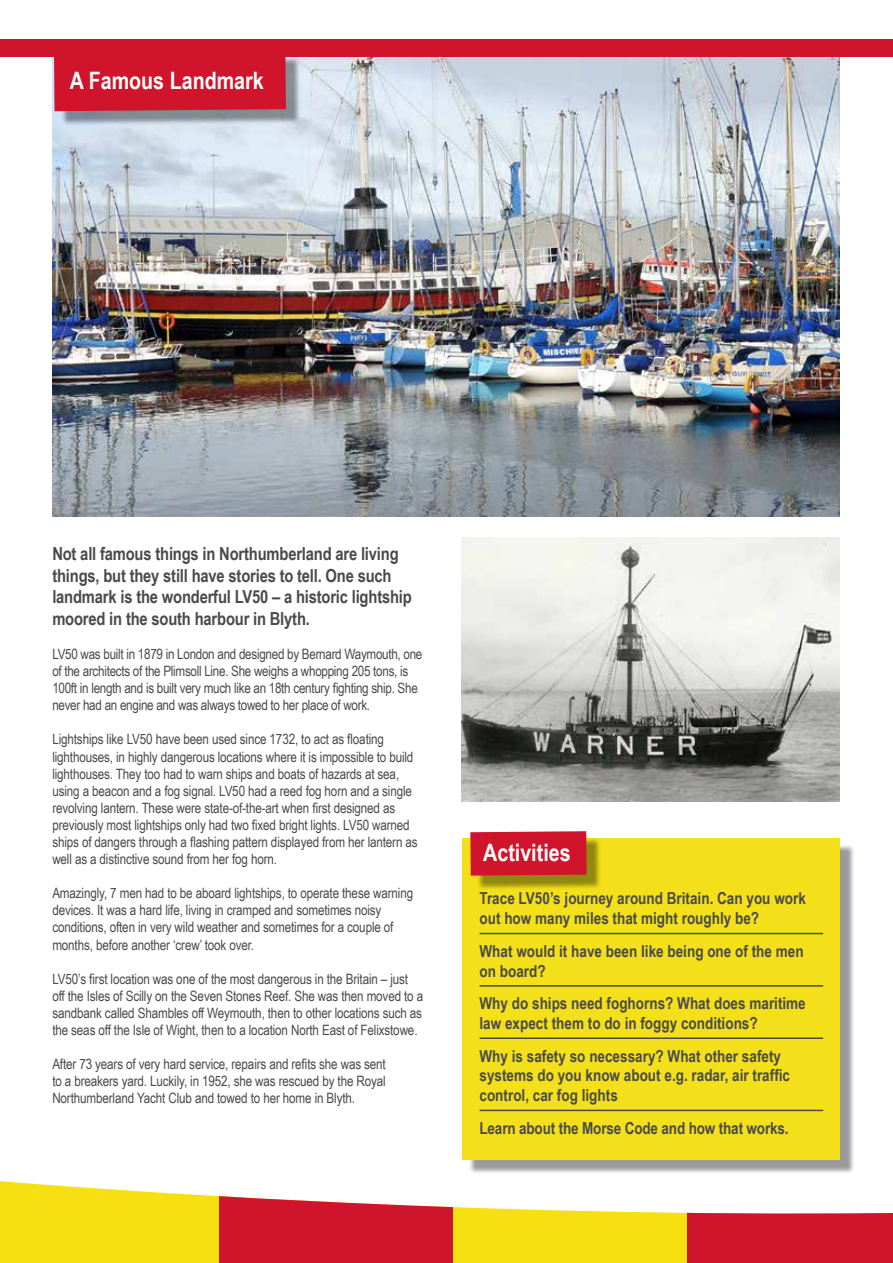
<style>
.page{position:relative;width:893px;height:1263px;background:#fff}
.page>*{position:absolute;margin:0;border:0;box-sizing:border-box;transform-origin:0 0}
.t1{font:700 24px "Arial Narrow";color:#fff}
.t2{font:700 18px/21.6px "Arial Narrow";letter-spacing:-.01em;color:#4a4a49}
.t3{font:700 16.5px/19.8px "Arial Narrow";color:#4a4a49}
.t4{font:14.25px/17.1px "Arial Narrow";letter-spacing:-.01em;color:#4a4a49}
</style>
<div class="page">
<svg style="left:0;top:1181px;width:687px;height:82px;fill:#f7e012"></svg>
<svg style="left:219px;top:1181px;width:234px;height:82px;fill:#cf152b"></svg>
<div style="left:687px;top:1212px;width:206px;height:51px;background:#cf152b"></div>
<div style="left:469px;top:844px;width:386px;height:330px;background:#000;opacity:.4"></div>
<div style="left:463px;top:838px;width:377px;height:321px;background:#f3e01a"></div>
<div style="left:476px;top:837px;width:125px;height:53px;background:#000;opacity:.4"></div>
<svg style="left:470px;top:831px;width:117px;height:45px;background:#ce1b2d"></svg>
<hr style="left:479px;top:933px;width:344px;height:1px;background:#4a4a49">
<hr style="left:479px;top:985px;width:344px;height:2px;background:#4a4a49">
<hr style="left:479px;top:1037px;width:344px;height:2px;background:#4a4a49">
<hr style="left:479px;top:1110px;width:344px;height:1px;background:#4a4a49">
<img style="left:53px;top:56px;width:787px;height:461px">
<div style="left:0;top:39px;width:893px;height:17px;background:#cf142b"></div>
<div style="left:60px;top:56px;width:241px;height:71px;background:#000;opacity:.4"></div>
<div style="left:54px;top:56px;width:232px;height:55px;background:#cf142b"></div>
<img style="left:461px;top:537px;width:379px;height:264px">
<h1 class="t1" style="left:70px;top:67px;width:195px">A Famous Landmark</h1>
<p class="t2" style="left:52px;top:543px;width:361px">Not all famous things in Northumberland are living things, but they still have stories to tell. One such landmark is the wonderful LV50 – a historic lightship moored in the south harbour in Blyth.</p>
<p class="t4" style="left:52px;top:645px;width:372px">LV50 was built in 1879 in London and designed by Bernard Waymouth, one of the architects of the Plimsoll Line. She weighs a whopping 205 tons, is 100ft in length and is built very much like an 18th century fighting ship. She never had an engine and was always towed to her place of work.</p>
<p class="t4" style="left:52px;top:731px;width:367px">Lightships like LV50 have been used since 1732, to act as floating lighthouses, in highly dangerous locations where it is impossible to build lighthouses. They too had to warn ships and boats of hazards at sea, using a beacon and a fog signal. LV50 had a reed fog horn and a single revolving lantern. These were state-of-the-art when first designed as previously most lightships only had two fixed bright lights. LV50 warned ships of dangers through a flashing pattern displayed from her lantern as well as a distinctive sound from her fog horn.</p>
<p class="t4" style="left:52px;top:884px;width:362px">Amazingly, 7 men had to be aboard lightships, to operate these warning devices. It was a hard life, living in cramped and sometimes noisy conditions, often in very wild weather and sometimes for a couple of months, before another ‘crew’ took over.</p>
<p class="t4" style="left:52px;top:970px;width:372px">LV50’s first location was one of the most dangerous in the Britain – just off the Isles of Scilly on the Seven Stones Reef. She was then moved to a sandbank called Shambles off Weymouth, then to other locations such as the seas off the Isle of Wight, then to a location North East of Felixstowe.</p>
<p class="t4" style="left:52px;top:1055px;width:335px;text-align:justify">After 73 years of very hard service, repairs and refits she was sent to a breakers yard. Luckily, in 1952, she was rescued by the Royal Northumberland Yacht Club and towed to her home in Blyth.</p>
<h1 class="t1" style="left:483px;top:838px;width:89px">Activities</h1>
<p class="t3" style="left:479px;top:888px;width:328px">Trace LV50’s journey around Britain. Can you work out how many miles that might roughly be?</p>
<p class="t3" style="left:479px;top:941px;width:326px">What would it have been like being one of the men on board?</p>
<p class="t3" style="left:479px;top:993px;width:328px">Why do ships need foghorns? What does maritime law expect them to do in foggy conditions?</p>
<p class="t3" style="left:479px;top:1046px;width:312px">Why is safety so necessary? What other safety systems do you know about e.g. radar, air traffic control, car fog lights</p>
<p class="t3" style="left:479px;top:1118px;width:311px">Learn about the Morse Code and how that works.</p>
</div>
